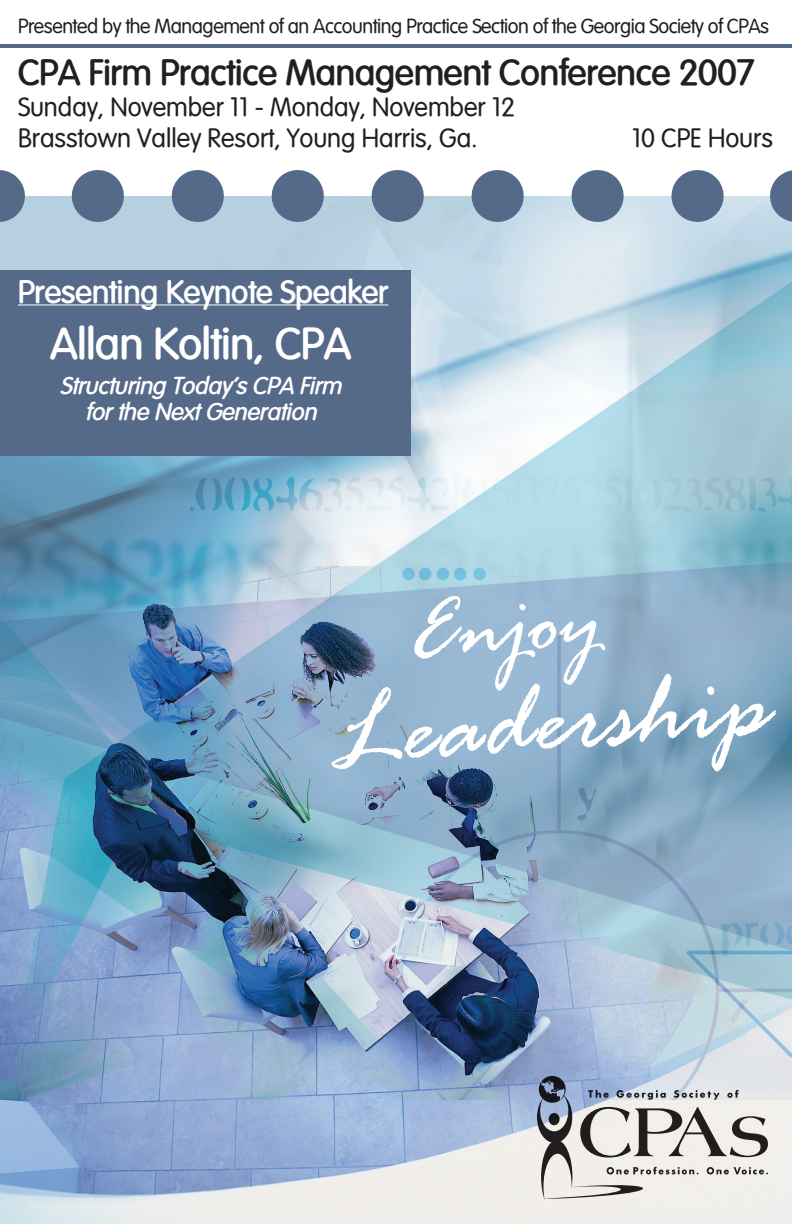
<style>
.page{position:relative;width:792px;height:1224px;background:#fff}
.page>*{position:absolute;margin:0;border:0;box-sizing:border-box;transform-origin:0 0}
.t1{font:italic 110px "Rage";color:#fff}
.t2{font:italic 90px "Rage";color:#fff}
.t3{font:700 44px "Vogel";color:#fff}
.t4{font:700 36px "Vogel";color:#231f20}
.t5{font:700 32px "Vogel";color:#fff}
.t6{font:26px "Vogel Normal";color:#231f20}
.t7{font:italic 700 24px "Vogel";color:#fff}
.t8{font:20px "Vogel Normal";letter-spacing:-.02em;color:#231f20}
</style>
<div class="page">
<img style="left:0;top:196px;width:792px;height:370px">
<img style="left:0;top:566px;width:792px;height:658px">
<svg style="left:537px;top:1074px;width:231px;height:126px;background:#c3c4c6"></svg>
<svg style="left:98px;top:170px;width:648px;height:52px"></svg>
<hr style="left:0;top:170px;width:1px;height:52px;background:#556989">
<hr style="left:791px;top:170px;width:1px;height:52px;background:#556989">
<hr style="left:0;top:44px;width:792px;height:4px;background:#556989">
<div style="left:0;top:270px;width:411px;height:186px;background:#556989"></div>
<hr style="left:18px;top:305px;width:370px;height:1px;background:#fff">
<p class="t8" style="left:18px;top:14px;width:753px">Presented by the Management of an Accounting Practice Section of the Georgia Society of CPAs</p>
<p class="t4" style="left:18px;top:50px;width:738px">CPA Firm Practice Management Conference 2007</p>
<p class="t6" style="left:18px;top:92px;width:499px">Sunday, November 11 - Monday, November 12</p>
<p class="t6" style="left:18px;top:123px;width:461px">Brasstown Valley Resort, Young Harris, Ga.</p>
<p class="t6" style="left:632px;top:123px;width:142px">10 CPE Hours</p>
<p class="t5" style="left:18px;top:272px;width:372px">Presenting Keynote Speaker</p>
<p class="t3" style="left:51px;top:316px;width:302px">Allan Koltin, CPA</p>
<p class="t7" style="left:60px;top:371px;width:283px">Structuring Today’s CPA Firm</p>
<p class="t7" style="left:85px;top:397px;width:232px">for the Next Generation</p>
<p class="t2" style="left:405px;top:584px;width:195px;rotate:-4deg">Enjoy</p>
<p class="t1" style="left:328px;top:675px;width:439px;rotate:-4deg">Leadership</p>
</div>
